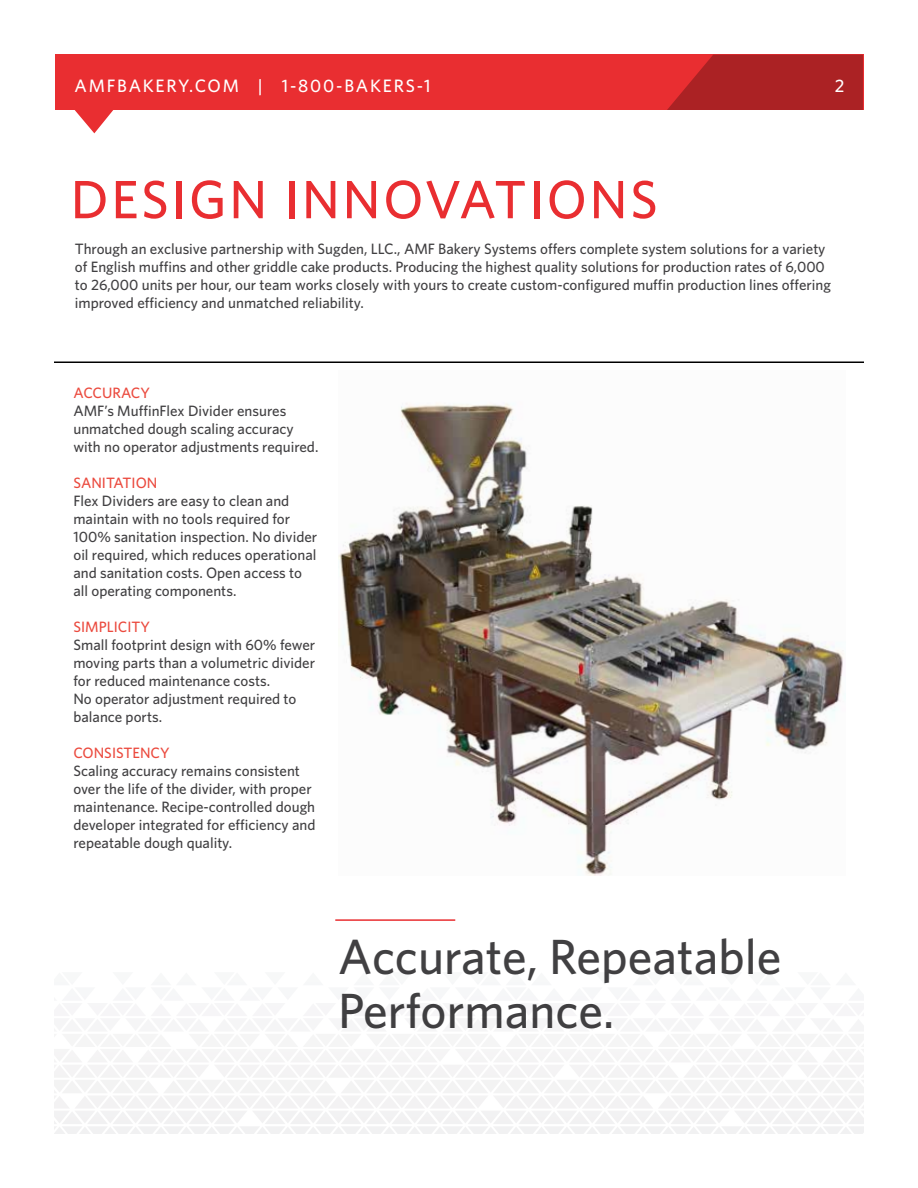
<style>
.page{position:relative;width:918px;height:1188px;background:#fff}
.page>*{position:absolute;margin:0;border:0;box-sizing:border-box;transform-origin:0 0}
.t1{font:500 54px "Whitney";letter-spacing:.05em;color:#e92e31}
.t2{font:500 49.5px/54px "Whitney";color:#414042}
.t3{font:500 18px "Whitney";letter-spacing:.1em;color:#fff}
.t4{font:500 15px/18px "Whitney";color:#414042}
.t5{font:500 15px "Whitney";color:#eb4a3e}
.t6{font:500 15px "Whitney";letter-spacing:-.02em;color:#eb4a3e}
</style>
<div class="page">
<hr style="left:335px;top:919px;width:120px;height:2px;background:#e92e31">
<div style="left:55px;top:54px;width:808px;height:56px;background:#e92e31"></div>
<svg style="left:667px;top:55px;width:196px;height:55px;background:#b22325"></svg>
<svg style="left:74px;top:110px;width:40px;height:23px"></svg>
<hr style="left:54px;top:362px;width:810px;height:1px;background:#000">
<img style="left:338px;top:403px;width:508px;height:473px">
<p class="t3" style="left:75px;top:75px;width:358px">AMFBAKERY.COM | 1-800-BAKERS-1</p>
<p class="t3" style="left:835px;top:75px;width:11px">2</p>
<h1 class="t1" style="left:71px;top:167px;width:589px">DESIGN INNOVATIONS</h1>
<p class="t4" style="left:75px;top:240px;width:758px">Through an exclusive partnership with Sugden, LLC., AMF Bakery Systems offers complete system solutions for a variety of English muffins and other griddle cake products. Producing the highest quality solutions for production rates of 6,000 to 26,000 units per hour, our team works closely with yours to create custom-configured muffin production lines offering improved efficiency and unmatched reliability.</p>
<p class="t6" style="left:73px;top:384px;width:78px">ACCURACY</p>
<p class="t4" style="left:73px;top:402px;width:247px">AMF’s MuffinFlex Divider ensures unmatched dough scaling accuracy with no operator adjustments required.</p>
<p class="t5" style="left:73px;top:474px;width:85px">SANITATION</p>
<p class="t4" style="left:73px;top:492px;width:245px">Flex Dividers are easy to clean and maintain with no tools required for 100% sanitation inspection. No divider oil required, which reduces operational and sanitation costs. Open access to all operating components.</p>
<p class="t5" style="left:73px;top:618px;width:78px">SIMPLICITY</p>
<p class="t4" style="left:73px;top:636px;width:243px">Small footprint design with 60% fewer moving parts than a volumetric divider for reduced maintenance costs.<br>No operator adjustment required to balance ports.</p>
<p class="t5" style="left:73px;top:744px;width:98px">CONSISTENCY</p>
<p class="t4" style="left:73px;top:762px;width:244px">Scaling accuracy remains consistent over the life of the divider, with proper maintenance. Recipe-controlled dough developer integrated for efficiency and repeatable dough quality.</p>
<h2 class="t2" style="left:338px;top:929px;width:445px">Accurate, Repeatable<br>Performance.</h2>
</div>
